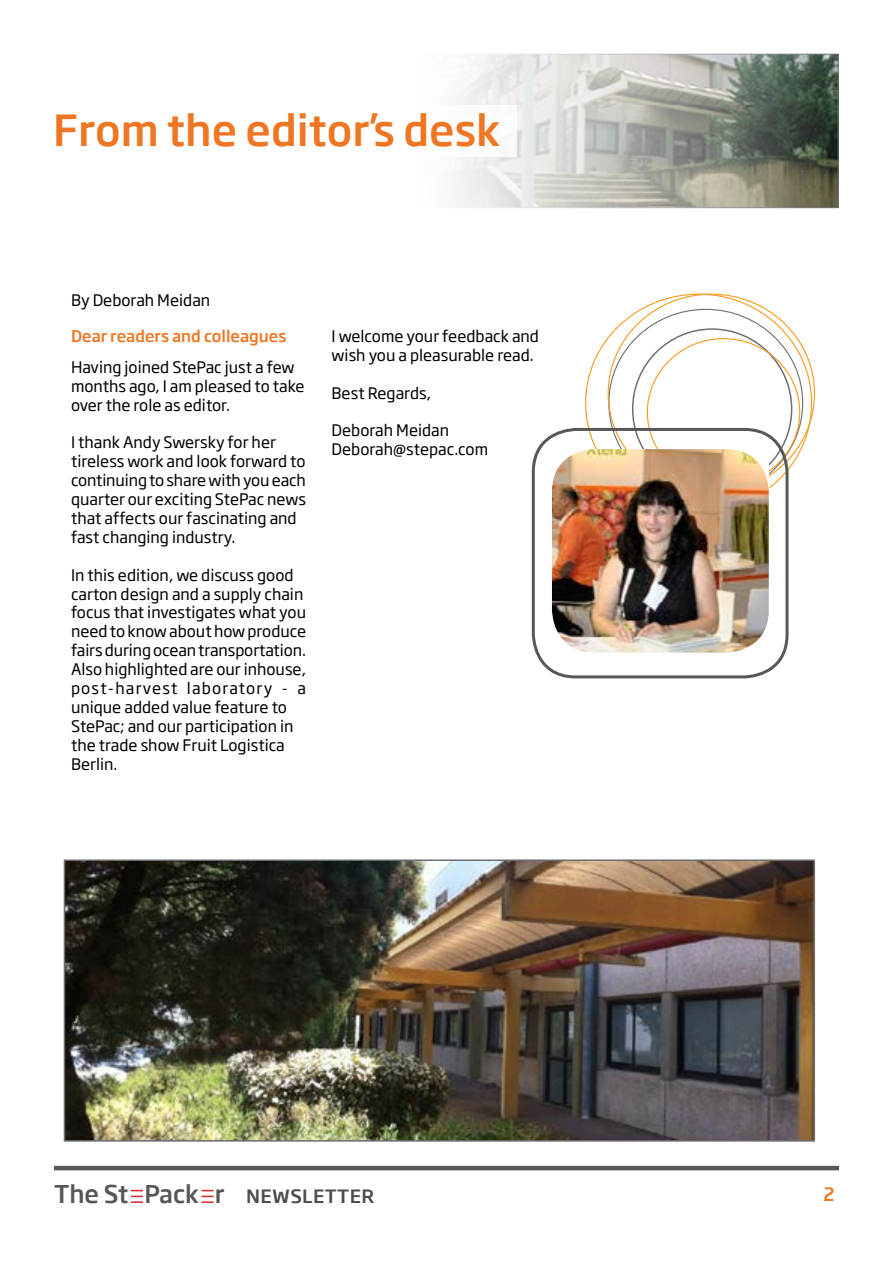
<style>
.page{position:relative;width:893px;height:1263px;background:#fff}
.page>*{position:absolute;margin:0;border:0;box-sizing:border-box;transform-origin:0 0}
.t1{font:500 42px "Soho Gothic Pro";color:#ef7622}
.t2{font:500 24px "Soho Gothic Pro";color:#555759}
.t3{font:500 18px "Soho Gothic Pro";color:#ef7622}
.t4{font:15.75px/18.9px "Soho Gothic Pro";color:#000}
.t5{font:500 15.75px "Soho Gothic Pro";color:#ef7622}
.s1{font-size:18px;color:#4d4d4f}
</style>
<div class="page">
<hr style="left:54px;top:1166px;width:785px;height:4px;background:#555759">
<img style="left:452px;top:56px;width:384px;height:150px">
<div style="left:417px;top:54px;width:421px;height:154px;border:1px solid #6d6e71"></div>
<div style="left:532px;top:428px;width:256px;height:250px;border:3px solid #555759;border-radius:43px"></div>
<img style="left:552px;top:449px;width:217px;height:204px">
<img style="left:67px;top:862px;width:745px;height:276px">
<div style="left:64px;top:859px;width:751px;height:282px;border:2px solid #6d6e71"></div>
<svg style="left:131px;top:1190px;width:12px;height:13px"></svg>
<svg style="left:201px;top:1190px;width:13px;height:13px"></svg>
<div style="left:64px;top:105px;width:453px;height:52px;background:#fff"></div>
<h1 class="t1" style="left:53px;top:98px;width:449px">From the editor’s desk</h1>
<p class="t4" style="left:71px;top:290px;width:141px">By Deborah Meidan</p>
<p class="t5" style="left:71px;top:324px;width:217px">Dear readers and colleagues</p>
<p class="t4" style="left:71px;top:357px;width:235px">Having joined StePac just a few months ago, I am pleased to take over the role as editor.</p>
<p class="t4" style="left:71px;top:432px;width:237px">I thank Andy Swersky for her tireless work and look forward to continuing to share with you each quarter our exciting StePac news that affects our fascinating and fast changing industry.</p>
<p class="t4" style="left:71px;top:564px;width:237px">In this edition, we discuss good carton design and a supply chain focus that investigates what you need to know about how produce fairs during ocean transportation.<br>Also highlighted are our inhouse, post-harvest laboratory - a unique added value feature to<br>StePac; and our participation in the trade show Fruit Logistica<br>Berlin.</p>
<p class="t4" style="left:332px;top:326px;width:209px">I welcome your feedback and wish you a pleasurable read.</p>
<p class="t4" style="left:332px;top:382px;width:101px">Best Regards,</p>
<p class="t4" style="left:332px;top:420px;width:158px">Deborah Meidan<br>Deborah@stepac.com</p>
<h2 class="t2" style="left:54px;top:1175px;width:322px">The St Pack r <span class="s1">NEWSLETTER</span></h2>
<p class="t3" style="left:823px;top:1180px;width:13px">2</p>
</div>
